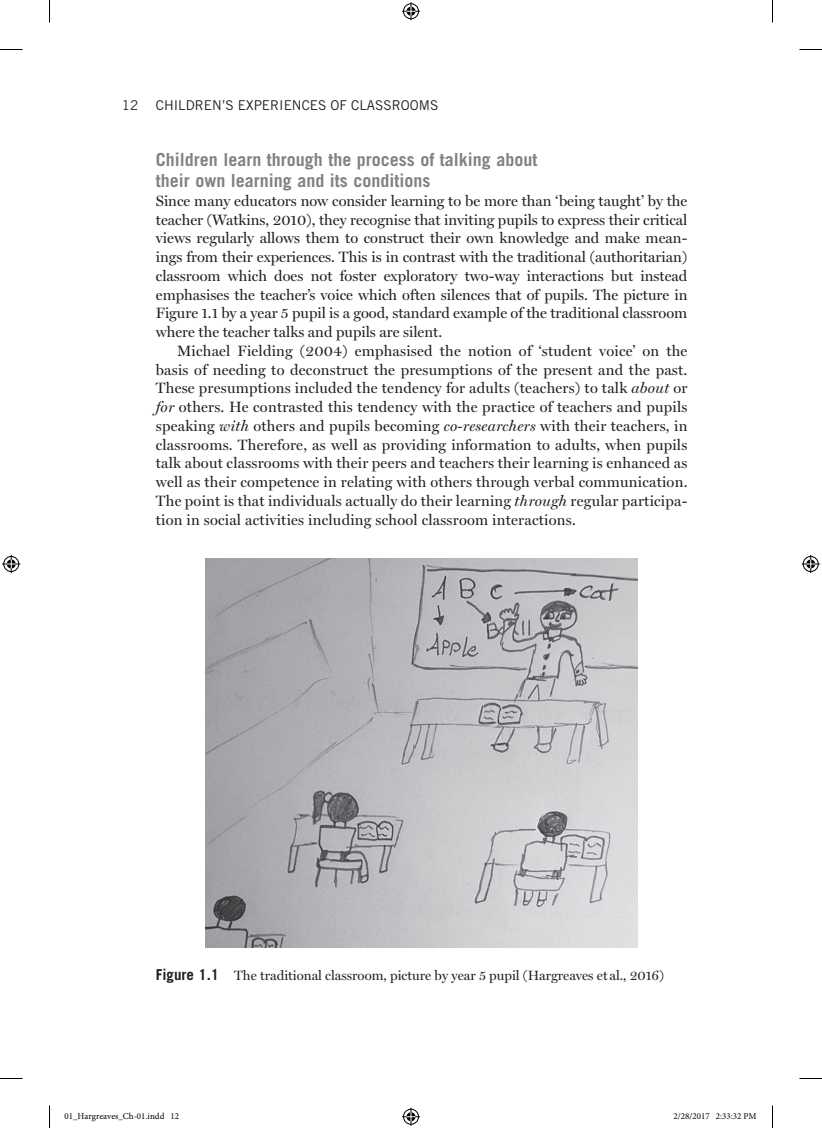
<style>
.page{position:relative;width:822px;height:1128px;background:#fff}
.page>*{position:absolute;margin:0;border:0;box-sizing:border-box;transform-origin:0 0}
.t1{font:700 18px/21px "Trade Gothic LT Std";color:#808285}
.TEXT_IND{font:15px/18.8px "Miller Display Roman";letter-spacing:.015em;color:#231f20;text-align:justify}
.TEXT{font:15px/18.8px "Miller Display Roman";color:#231f20;text-align:justify}
.FC{font:13.5px "Miller Display Roman";color:#231f20}
.LRH{font:13.5px "Trade Gothic LT Std";color:#231f20}
.FOLIO{font:13.5px "Trade Gothic LT Std";color:#231f20}
.t2{font:9px "Minion Pro";color:#000}
.s1{font-family:"Miller Display";font-style:italic}
.s2{font-family:"Trade Gothic LT Std";font-weight:700;font-size:15px}
</style>
<div class="page">
<img style="left:206px;top:559px;width:431px;height:388px">
<svg style="left:0;top:49px;width:22px;height:1px"></svg>
<svg style="left:799px;top:49px;width:23px;height:1px"></svg>
<svg style="left:0;top:1078px;width:22px;height:1px"></svg>
<svg style="left:799px;top:1078px;width:23px;height:1px"></svg>
<svg style="left:49px;top:0;width:1px;height:22px"></svg>
<svg style="left:49px;top:1105px;width:1px;height:23px"></svg>
<svg style="left:772px;top:0;width:1px;height:22px"></svg>
<svg style="left:772px;top:1105px;width:1px;height:23px"></svg>
<svg style="left:402px;top:2px;width:18px;height:18px"></svg>
<svg style="left:402px;top:1108px;width:18px;height:18px"></svg>
<svg style="left:2px;top:555px;width:18px;height:18px"></svg>
<svg style="left:802px;top:555px;width:18px;height:18px"></svg>
<p class="FOLIO" style="left:122px;top:97px;width:18px">12</p>
<p class="LRH" style="left:156px;top:97px;width:18px">CHILDREN</p>
<p class="LRH" style="left:222px;top:97px;width:25px">’S EXPERIEN</p>
<p class="LRH" style="left:302px;top:97px;width:68px">CES OF CLASSROOMS</p>
<h2 class="t1" style="left:156px;top:149px;width:383px">Children learn through the process of talking about their own learning and its conditions</h2>
<p class="TEXT" style="left:156px;top:191px;width:533px">Since many educators now consider learning to be more than ‘being taught’ by the teacher (Watkins, 2010), they recognise that inviting pupils to express their critical views regularly allows them to construct their own knowledge and make mean&shy;ings from their experiences. This is in contrast with the traditional (authoritarian) classroom which does not foster exploratory two-way interactions but instead emphasises the teacher’s voice which often silences that of pupils. The picture in Figure 1.1 by a year 5 pupil is a good, standard example of the traditional classroom where the teacher talks and pupils are silent.</p>
<p class="TEXT_IND" style="left:156px;top:341px;width:533px;text-indent:21px">Michael Fielding (2004) emphasised the notion of ‘student voice’ on the basis of needing to deconstruct the presumptions of the present and the past.<br>These presumptions included the tendency for adults (teachers) to talk <span class="s1">about</span> or <span class="s1">for</span> others. He contrasted this tendency with the practice of teachers and pupils speaking <span class="s1">with</span> others and pupils becoming <span class="s1">co-researchers</span> with their teachers, in classrooms. Therefore, as well as providing information to adults, when pupils talk about classrooms with their peers and teachers their learning is enhanced as well as their competence in relating with others through verbal communication.<br>The point is that individuals actually do their learning <span class="s1">through</span> regular participa&shy;tion in social activities including school classroom interactions.</p>
<p class="FC" style="left:156px;top:967px;width:510px"><span class="s2">Figure 1.1</span> The traditional classroom, picture by year 5 pupil (Hargreaves et al., 2016)</p>
<p class="t2" style="left:64px;top:1110px;width:116px">01_Hargreaves_Ch-01.indd 12</p>
<p class="t2" style="left:673px;top:1110px;width:85px">2/28/2017 2:33:32 PM</p>
</div>
